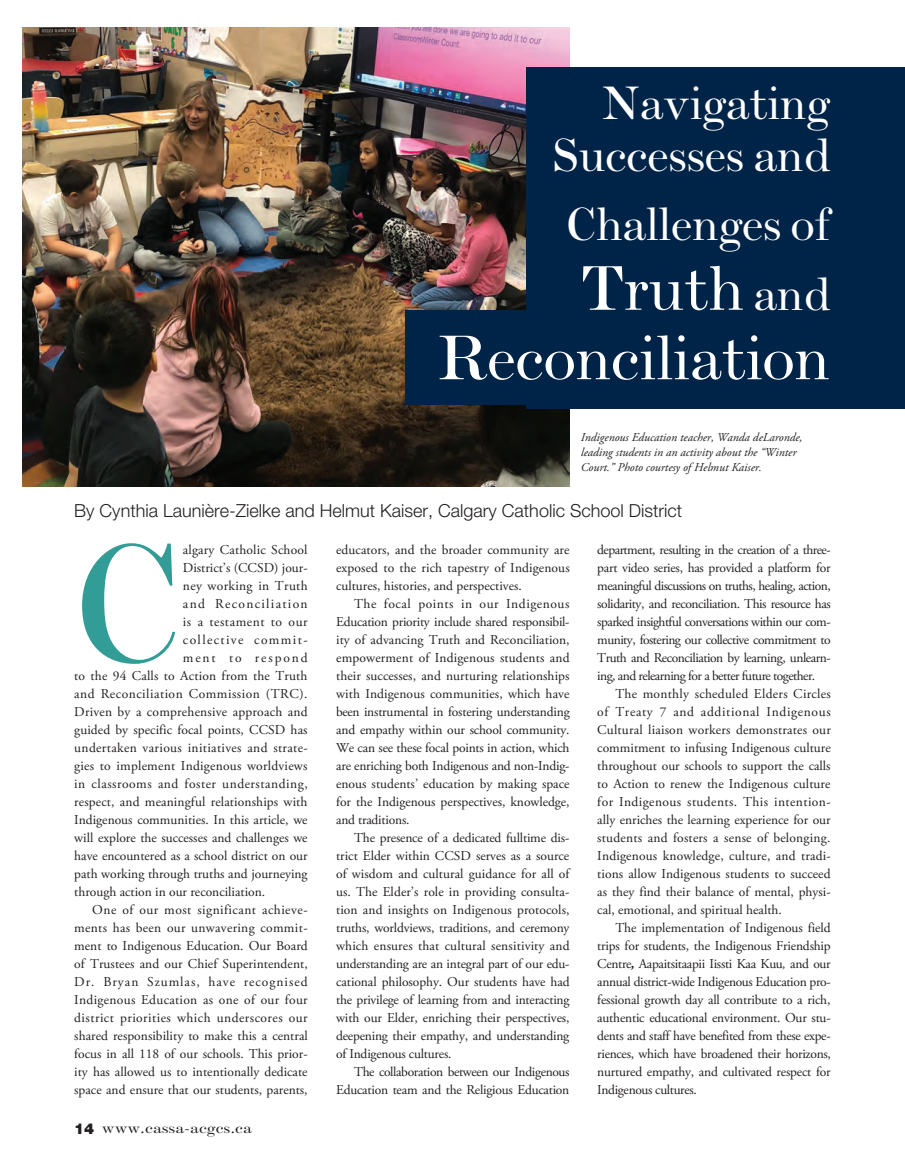
<style>
.page{position:relative;width:905px;height:1175px;background:#fff}
.page>*{position:absolute;margin:0;border:0;box-sizing:border-box;transform-origin:0 0}
.t1{font:173.7px "Scotch Roman";color:#329c97}
.feature_head{font:64.5px/69.4px "Scotch Roman";letter-spacing:-.02em;color:#fff;text-align:right}
.feature_head-2{font:48px/51.3px "Scotch Roman";letter-spacing:-.02em;color:#fff;text-align:right}
.bylines{font:300 18px "Helvetica Neue";color:#231f20}
.t2{font:15px "Scotch Roman";color:#231f20;scale:1.15 1}
.t3{font:13.5px/18px "Adobe Garamond Pro";color:#231f20;text-align:justify}
.t4{font:13.5px/18px "Adobe Garamond Pro";letter-spacing:-.02em;color:#231f20;text-align:right}
.t5{font:13.5px "Adobe Garamond Pro";letter-spacing:.025em;color:#231f20}
.t6{font:13.5px "Adobe Garamond Pro";letter-spacing:.04em;color:#231f20}
.t7{font:13.5px "Adobe Garamond Pro";letter-spacing:.02em;color:#231f20}
.t8{font:13.5px "Adobe Garamond Pro";letter-spacing:.035em;color:#231f20}
.t9{font:13.5px "Adobe Garamond Pro";letter-spacing:.095em;color:#231f20}
.t10{font:13.5px "Adobe Garamond Pro";letter-spacing:.1em;color:#231f20}
.t11{font:13.5px "Adobe Garamond Pro";letter-spacing:.14em;color:#231f20}
.captions{font:italic 12px/15px "Adobe Garamond Pro";color:#231f20}
.s1{font-size:48px}
.s2{font-family:"Helvetica Neue";font-weight:900}
.s3{font-weight:700;font-style:italic}
.s4{font-style:italic}
</style>
<div class="page">
<img style="left:23px;top:27px;width:546px;height:459px">
<div style="left:405px;top:310px;width:499px;height:95px;background:#002447"></div>
<div style="left:526px;top:68px;width:378px;height:341px;background:#002447"></div>
<p class="feature_head-2" style="left:552px;top:78px;width:280px">Navigating<br>Successes and</p>
<p class="feature_head-2" style="left:566px;top:199px;width:265px">Challenges of</p>
<p class="feature_head" style="left:436px;top:253px;width:396px">Truth <span class="s1">and<br></span>Reconciliation</p>
<p class="captions" style="left:580px;top:430px;width:223px">Indigenous Education teacher, Wanda deLaronde, leading students in an activity about the “Winter<br>Court.” Photo courtesy of Helmut Kaiser.</p>
<p class="bylines" style="left:74px;top:499px;width:609px">By Cynthia Launière-Zielke and Helmut Kaiser, Calgary Catholic School District</p>
<p class="t1" style="left:74px;top:503px;width:110px">C</p>
<p class="t3" style="left:183px;top:541px;width:126px">algary Catholic School</p>
<p class="t3" style="left:183px;top:559px;width:126px">District’s (CCSD) jour-</p>
<p class="t5" style="left:183px;top:577px;width:126px">ney working in Truth</p>
<p class="t9" style="left:183px;top:595px;width:126px">and Reconciliation</p>
<p class="t6" style="left:183px;top:613px;width:126px">is a testament to our</p>
<p class="t10" style="left:183px;top:631px;width:126px">collective commit-</p>
<p class="t11" style="left:183px;top:649px;width:126px">ment to respond</p>
<p class="t3" style="left:74px;top:667px;width:235px">to the 94 Calls to Action from the Truth</p>
<p class="t8" style="left:74px;top:685px;width:235px">and Reconciliation Commission (TRC).</p>
<p class="t3" style="left:74px;top:703px;width:235px">Driven by a comprehensive approach and</p>
<p class="t3" style="left:74px;top:721px;width:235px">guided by specific focal points, CCSD has</p>
<p class="t5" style="left:74px;top:739px;width:235px">undertaken various initiatives and strate-</p>
<p class="t7" style="left:74px;top:757px;width:235px">gies to implement Indigenous worldviews</p>
<p class="t6" style="left:74px;top:775px;width:235px">in classrooms and foster understanding,</p>
<p class="t3" style="left:74px;top:793px;width:235px">respect, and meaningful relationships with</p>
<p class="t3" style="left:74px;top:811px;width:235px">Indigenous communities. In this article, we</p>
<p class="t3" style="left:74px;top:829px;width:235px">will explore the successes and challenges we</p>
<p class="t3" style="left:74px;top:847px;width:235px">have encountered as a school district on our</p>
<p class="t3" style="left:74px;top:865px;width:235px">path working through truths and journeying</p>
<p class="t3" style="left:74px;top:883px;width:192px">through action in our reconciliation.</p>
<p class="t3" style="left:74px;top:901px;width:235px;text-indent:18px">One of our most significant achieve&shy;ments has been our unwavering commit&shy;ment to Indigenous Education. Our Board of Trustees and our Chief Superintendent, Dr. Bryan Szumlas, have recognised Indigenous Education as one of our four district priorities which underscores our shared responsibility to make this a central focus in all 118 of our schools. This prior&shy;ity has allowed us to intentionally dedicate space and ensure that our students, parents,</p>
<p class="t2" style="left:74px;top:1119px;width:156px"><span class="s2">14</span> www.cassa-acgcs.ca</p>
<p class="t3" style="left:336px;top:541px;width:235px">educators, and the broader community are exposed to the rich tapestry of Indigenous cultures, histories, and perspectives.</p>
<p class="t3" style="left:336px;top:595px;width:235px;text-indent:18px">The focal points in our Indigenous Education priority include shared responsibil&shy;ity of advancing Truth and Reconciliation, empowerment of Indigenous students and their successes, and nurturing relationships with Indigenous communities, which have been instrumental in fostering understanding and empathy within our school community.<br>We can see these focal points in action, which are enriching both Indigenous and non-Indig&shy;enous students’ education by making space for the Indigenous perspectives, knowledge, and traditions.</p>
<p class="t3" style="left:336px;top:828px;width:235px;text-indent:18px">The presence of a dedicated fulltime dis&shy;trict Elder within CCSD serves as a source of wisdom and cultural guidance for all of us. The Elder’s role in providing consulta&shy;tion and insights on Indigenous protocols, truths, worldviews, traditions, and ceremony which ensures that cultural sensitivity and understanding are an integral part of our edu&shy;cational philosophy. Our students have had the privilege of learning from and interacting with our Elder, enriching their perspectives, deepening their empathy, and understanding of Indigenous cultures.</p>
<p class="t4" style="left:336px;top:1062px;width:235px">The collaboration between our Indigenous<br>Education team and the Religious Education</p>
<p class="t3" style="left:597px;top:541px;width:235px">department, resulting in the creation of a three&shy;part video series, has provided a platform for meaningful discussions on truths, healing, action, solidarity, and reconciliation. This resource has sparked insightful conversations within our com&shy;munity, fostering our collective commitment to Truth and Reconciliation by learning, unlearn&shy;ing, and relearning for a better future together.</p>
<p class="t3" style="left:597px;top:685px;width:235px;text-indent:18px">The monthly scheduled Elders Circles of Treaty 7 and additional Indigenous Cultural liaison workers demonstrates our commitment to infusing Indigenous culture throughout our schools to support the calls to Action to renew the Indigenous culture for Indigenous students. This intention&shy;ally enriches the learning experience for our students and fosters a sense of belonging.<br>Indigenous knowledge, culture, and tradi&shy;tions allow Indigenous students to succeed as they find their balance of mental, physi&shy;cal, emotional, and spiritual health.</p>
<p class="t3" style="left:597px;top:919px;width:235px;text-indent:18px">The implementation of Indigenous field trips for students, the Indigenous Friendship Centre<span class="s3">,</span> Aapaitsitaapii Iissti Kaa Kuu<span class="s4">,</span> and our annual district-wide Indigenous Education pro&shy;fessional growth day all contribute to a rich, authentic educational environment. Our stu&shy;dents and staff have benefited from these expe&shy;riences, which have broadened their horizons, nurtured empathy, and cultivated respect for Indigenous cultures.</p>
</div>
